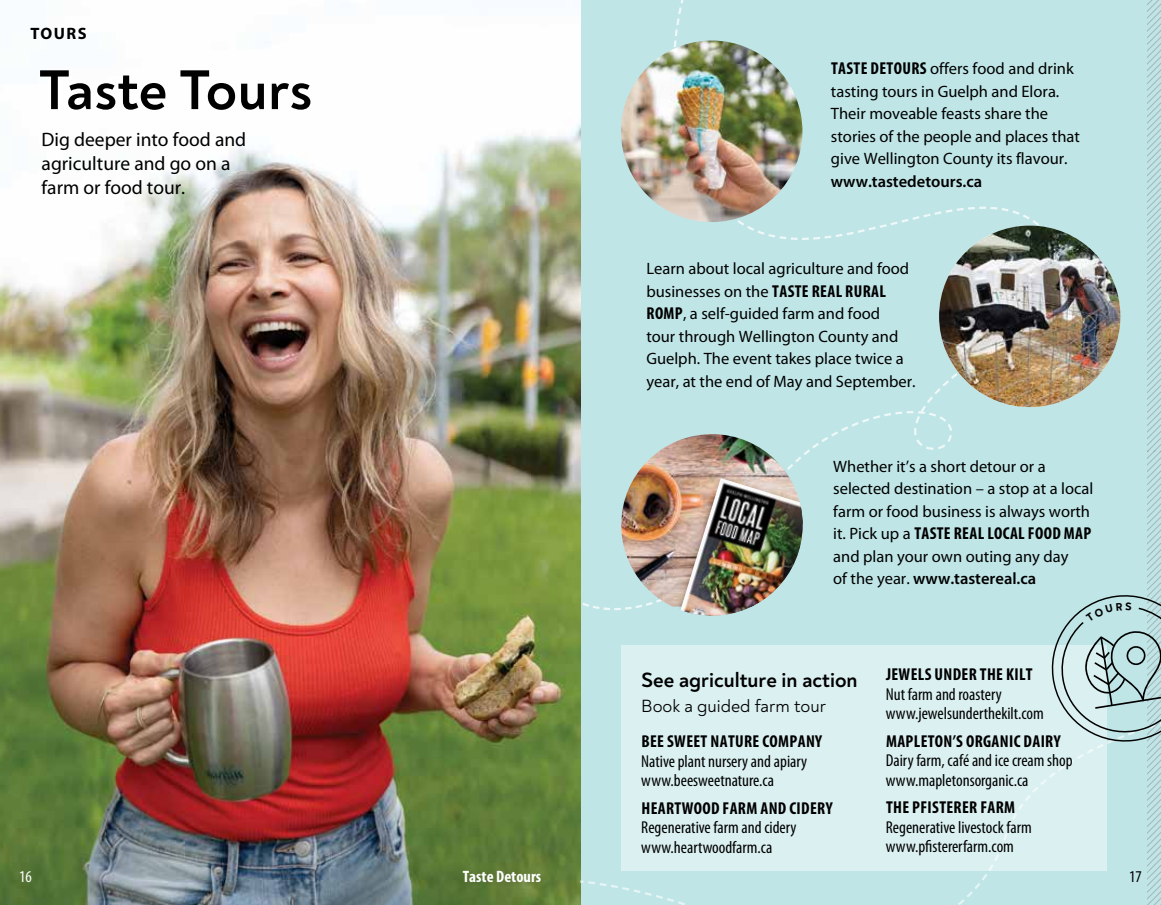
<style>
.page{position:relative;width:1161px;height:905px;background:#fff}
.page>*{position:absolute;margin:0;border:0;box-sizing:border-box;transform-origin:0 0}
.t1{font:700 57px "Noah";letter-spacing:.005em;color:#000}
.t2{font:700 21px "Noah";color:#000}
.t3{font:19.5px/24px "Myriad Pro";color:#000}
.t4{font:18px "Noah";color:#000}
.t5{font:condensed 17.25px/19.5px "Myriad Pro";color:#000}
.t6{font:700 condensed 17.25px "Myriad Pro";letter-spacing:.02em;color:#000}
.t7{font:16.5px/22.5px "Myriad Pro";color:#000}
.t8{font:600 16.5px "Myriad Pro";color:#000}
.t9{font:700 condensed 16.5px "Myriad Pro";color:#fff}
.t10{font:700 16.5px "Myriad Pro";letter-spacing:.09em;color:#000}
.t11{font:condensed 16.5px "Myriad Pro";color:#fff}
.t12{font:condensed 16.5px "Myriad Pro";color:#000}
.s1{font-weight:700;font-stretch:condensed;font-size:17.25px}
.s2{font-weight:400;font-stretch:normal;font-size:16.5px}
.s3{font-weight:600}
</style>
<div class="page">
<img style="left:0;top:125px;width:578px;height:779px">
<div style="left:458px;top:864px;width:93px;height:28px;background:#000;opacity:.2"></div>
<img style="left:578px;top:0;width:583px;height:904px">
<p class="t10" style="left:30px;top:23px;width:58px">TOURS</p>
<h1 class="t1" style="left:39px;top:54px;width:275px">Taste Tours</h1>
<p class="t3" style="left:42px;top:128px;width:206px">Dig deeper into food and agriculture and go on a farm or food tour.</p>
<p class="t7" style="left:831px;top:58px;width:251px"><span class="s1">TASTE DETOURS</span> offers food and drink tasting tours in Guelph and Elora.<br>Their moveable feasts share the stories of the people and places that give Wellington County its flavour.</p>
<p class="t8" style="left:831px;top:172px;width:153px">www.tastedetours.ca</p>
<p class="t7" style="left:646px;top:258px;width:271px">Learn about local agriculture and food businesses on the <span class="s1">TASTE REAL RURAL ROMP</span>, a self-guided farm and food<br>tour through Wellington County and Guelph. The event takes place twice a year, at the end of May and September.</p>
<p class="t7" style="left:833px;top:455px;width:262px">Whether it’s a short detour or a selected destination – a stop at a local farm or food business is always worth</p>
<p class="t6" style="left:833px;top:522px;width:260px"><span class="s2">it. Pick up a</span> TASTE REAL LOCAL FOOD MAP</p>
<p class="t7" style="left:833px;top:545px;width:237px">and plan your own outing any day of the year. <span class="s3">www.tastereal.ca</span></p>
<p class="t2" style="left:641px;top:666px;width:218px">See agriculture in action</p>
<p class="t4" style="left:641px;top:694px;width:186px">Book a guided farm tour</p>
<p class="t6" style="left:641px;top:730px;width:182px">BEE SWEET NATURE COMPANY</p>
<p class="t5" style="left:641px;top:751px;width:167px">Native plant nursery and apiary www.beesweetnature.ca</p>
<p class="t6" style="left:641px;top:797px;width:193px">HEARTWOOD FARM AND CIDERY</p>
<p class="t5" style="left:641px;top:817px;width:157px">Regenerative farm and cidery www.heartwoodfarm.ca</p>
<p class="t6" style="left:886px;top:663px;width:148px">JEWELS UNDER THE KILT</p>
<p class="t5" style="left:886px;top:684px;width:159px">Nut farm and roastery www.jewelsunderthekilt.com</p>
<p class="t6" style="left:886px;top:730px;width:176px">MAPLETON’S ORGANIC DAIRY</p>
<p class="t5" style="left:886px;top:750px;width:188px">Dairy farm, café and ice cream shop www.mapletonsorganic.ca</p>
<p class="t6" style="left:886px;top:796px;width:131px">THE PFISTERER FARM</p>
<p class="t5" style="left:886px;top:817px;width:147px">Regenerative livestock farm www.pfistererfarm.com</p>
<p class="t9" style="left:463px;top:866px;width:80px">Taste Detours</p>
<p class="t11" style="left:19px;top:866px;width:14px">16</p>
<p class="t12" style="left:1129px;top:866px;width:14px">17</p>
</div>
